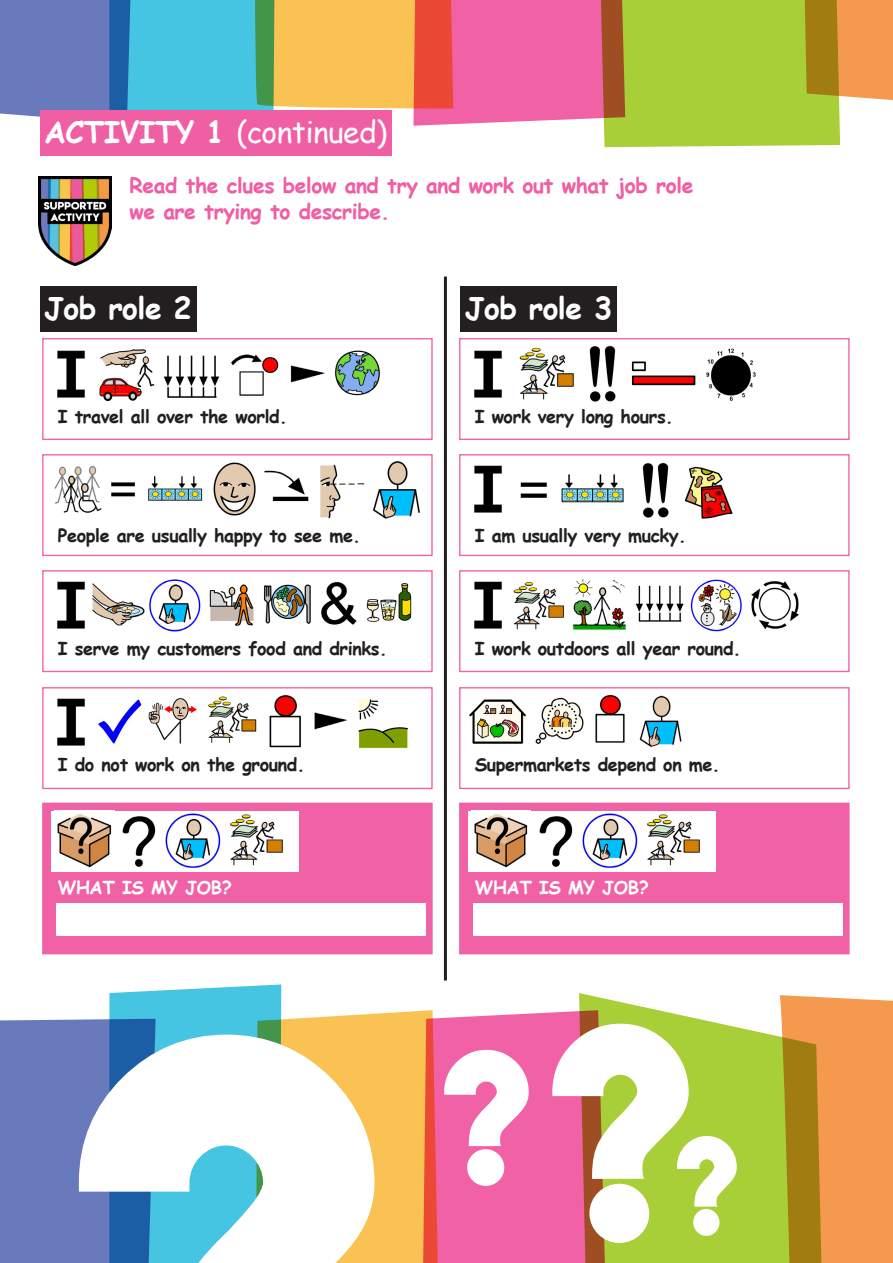
<style>
.page{position:relative;width:893px;height:1263px;background:#fff}
.page>*{position:absolute;margin:0;border:0;box-sizing:border-box;transform-origin:0 0}
.t1{font:30px "Comic Sans MS";letter-spacing:-.02em;color:#fff}
.t2{font:700 30px "Comic Sans MS";letter-spacing:-.02em;color:#fff}
.BODY{font:700 21px/25.2px "Comic Sans MS";letter-spacing:-.02em;color:#f05ea3}
.BODY-2{font:700 18px "Comic Sans MS";letter-spacing:-.02em;color:#231f20}
.BODY-3{font:700 18px "Comic Sans MS";letter-spacing:-.02em;color:#fff}
.s1{font-weight:700}
</style>
<div class="page">
<svg style="left:0;top:0;width:893px;height:147px;background:#b4a681"></svg>
<div style="left:40px;top:111px;width:352px;height:45px;background:#f05ea3"></div>
<div style="left:40px;top:286px;width:157px;height:45px;background:#231f20"></div>
<div style="left:461px;top:286px;width:156px;height:45px;background:#231f20"></div>
<div style="left:0;top:1019px;width:109px;height:244px;background:#687abc"></div>
<svg style="left:109px;top:984px;width:172px;height:50px;background:#54c2df"></svg>
<svg style="left:253px;top:1010px;width:160px;height:253px;background:#f0c460"></svg>
<svg style="left:413px;top:1010px;width:166px;height:253px;background:#f16e90"></svg>
<svg style="left:579px;top:993px;width:201px;height:270px;fill:#a9cf38"></svg>
<svg style="left:780px;top:995px;width:113px;height:268px;background:#dc953f"></svg>
<div style="left:42px;top:338px;width:391px;height:102px;border:1px solid #f061a5"></div>
<div style="left:459px;top:338px;width:391px;height:102px;border:1px solid #f061a5"></div>
<div style="left:42px;top:454px;width:391px;height:102px;border:1px solid #f061a5"></div>
<div style="left:459px;top:454px;width:391px;height:102px;border:1px solid #f061a5"></div>
<div style="left:42px;top:570px;width:391px;height:102px;border:1px solid #f061a5"></div>
<div style="left:459px;top:570px;width:391px;height:102px;border:1px solid #f061a5"></div>
<div style="left:42px;top:687px;width:391px;height:102px;border:1px solid #f061a5"></div>
<div style="left:459px;top:687px;width:391px;height:102px;border:1px solid #f061a5"></div>
<div style="left:42px;top:803px;width:391px;height:151px;background:#f061a5;border:1px solid #f061a5"></div>
<div style="left:459px;top:803px;width:391px;height:151px;background:#f061a5;border:1px solid #f061a5"></div>
<img style="left:54px;top:465px;width:48px;height:48px">
<img style="left:57px;top:350px;width:28px;height:48px">
<img style="left:474px;top:350px;width:28px;height:48px">
<img style="left:474px;top:465px;width:28px;height:48px">
<img style="left:57px;top:581px;width:28px;height:48px">
<img style="left:474px;top:581px;width:28px;height:48px">
<img style="left:57px;top:698px;width:28px;height:48px">
<img style="left:469px;top:699px;width:57px;height:45px">
<div style="left:51px;top:811px;width:248px;height:60px;background:#fff"></div>
<img style="left:57px;top:813px;width:164px;height:55px">
<div style="left:468px;top:811px;width:248px;height:60px;background:#fff"></div>
<img style="left:474px;top:813px;width:164px;height:55px">
<img style="left:99px;top:349px;width:56px;height:53px">
<img style="left:519px;top:347px;width:55px;height:53px">
<img style="left:111px;top:482px;width:24px;height:15px">
<img style="left:520px;top:482px;width:27px;height:16px">
<img style="left:92px;top:583px;width:53px;height:43px">
<img style="left:513px;top:582px;width:51px;height:48px">
<img style="left:97px;top:699px;width:45px;height:46px">
<img style="left:535px;top:697px;width:49px;height:47px">
<img style="left:231px;top:354px;width:48px;height:42px">
<img style="left:631px;top:361px;width:65px;height:25px">
<img style="left:213px;top:462px;width:43px;height:54px">
<img style="left:642px;top:462px;width:27px;height:56px">
<img style="left:209px;top:584px;width:45px;height:42px">
<img style="left:635px;top:585px;width:49px;height:37px">
<img style="left:208px;top:696px;width:49px;height:47px">
<img style="left:639px;top:695px;width:43px;height:53px">
<img style="left:230px;top:814px;width:53px;height:52px">
<img style="left:647px;top:814px;width:53px;height:52px">
<img style="left:290px;top:365px;width:35px;height:18px">
<img style="left:706px;top:348px;width:50px;height:53px">
<img style="left:264px;top:470px;width:45px;height:32px">
<img style="left:684px;top:466px;width:49px;height:53px">
<img style="left:320px;top:464px;width:45px;height:55px">
<img style="left:373px;top:461px;width:47px;height:58px">
<img style="left:263px;top:584px;width:48px;height:40px">
<img style="left:691px;top:579px;width:51px;height:53px">
<img style="left:269px;top:694px;width:32px;height:54px">
<img style="left:321px;top:582px;width:36px;height:43px">
<img style="left:751px;top:581px;width:48px;height:48px">
<img style="left:366px;top:583px;width:46px;height:39px">
<img style="left:314px;top:712px;width:33px;height:18px">
<img style="left:358px;top:699px;width:51px;height:50px">
<img style="left:334px;top:350px;width:46px;height:46px">
<img style="left:163px;top:355px;width:57px;height:43px">
<img style="left:589px;top:345px;width:27px;height:57px">
<img style="left:148px;top:476px;width:55px;height:25px">
<img style="left:561px;top:474px;width:63px;height:29px">
<img style="left:149px;top:579px;width:52px;height:53px">
<img style="left:572px;top:579px;width:54px;height:51px">
<img style="left:148px;top:698px;width:49px;height:46px">
<img style="left:595px;top:694px;width:30px;height:49px">
<div style="left:56px;top:903px;width:369px;height:33px;background:#fff"></div>
<div style="left:473px;top:903px;width:369px;height:33px;background:#fff"></div>
<img style="left:39px;top:177px;width:72px;height:89px">
<hr style="left:444px;top:277px;width:3px;height:703px;background:#231f20">
<svg style="left:79px;top:1034px;width:296px;height:229px"></svg>
<svg style="left:444px;top:1050px;width:85px;height:136px"></svg>
<svg style="left:552px;top:1024px;width:185px;height:219px"></svg>
<h2 class="t1" style="left:44px;top:110px;width:344px"><span class="s1">ACTIVITY 1</span> (continued)</h2>
<p class="BODY" style="left:129px;top:172px;width:566px">Read the clues below and try and work out what job role we are trying to describe.</p>
<h3 class="t2" style="left:44px;top:285px;width:149px">Job role 2</h3>
<h3 class="t2" style="left:465px;top:285px;width:149px">Job role 3</h3>
<p class="BODY-2" style="left:58px;top:403px;width:231px">I travel all over the world.</p>
<p class="BODY-2" style="left:475px;top:403px;width:200px">I work very long hours.</p>
<p class="BODY-2" style="left:58px;top:523px;width:304px">People are usually happy to see me.</p>
<p class="BODY-2" style="left:475px;top:523px;width:213px">I am usually very mucky.</p>
<p class="BODY-2" style="left:58px;top:635px;width:331px">I serve my customers food and drinks.</p>
<p class="BODY-2" style="left:475px;top:635px;width:268px">I work outdoors all year round.</p>
<p class="BODY-2" style="left:58px;top:751px;width:249px">I do not work on the ground.</p>
<p class="BODY-2" style="left:475px;top:751px;width:247px">Supermarkets depend on me.</p>
<p class="BODY-3" style="left:58px;top:874px;width:176px">WHAT IS MY JOB?</p>
<p class="BODY-3" style="left:475px;top:874px;width:176px">WHAT IS MY JOB?</p>
</div>
